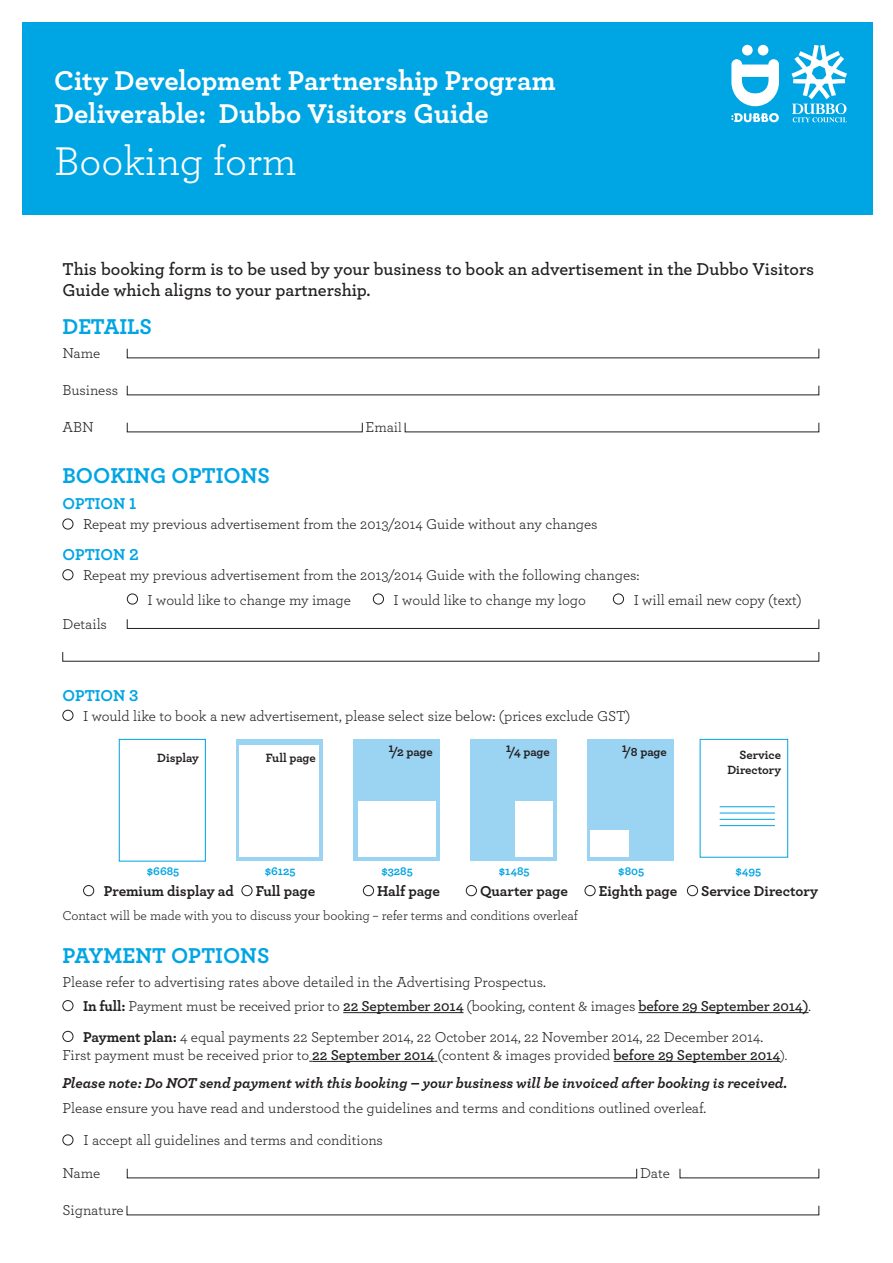
<style>
.page{position:relative;width:893px;height:1263px;background:#fff}
.page>*{position:absolute;margin:0;border:0;box-sizing:border-box;transform-origin:0 0}
.t1{font:42px "Archer";color:#fff}
.t2{font:700 28.5px "Archer";letter-spacing:-.005em;color:#fff}
.t3{font:700 22.5px "Archer";color:#00a5e3}
.t4{font:600 18px/21px "Archer";color:#231f20}
.t5{font:700 16.5px "Archer";color:#00a5e3}
.point_paragraph{font:15px/18px "Archer";letter-spacing:-.005em;color:#231f20;text-align:center}
.point_paragraph-2{font:italic 700 15px "Archer";letter-spacing:-.005em;color:#231f20}
.point_paragraph-3{font:700 15px "Archer";letter-spacing:-.005em;color:#231f20}
.point_paragraph-4{font:13.5px "Archer";letter-spacing:-.005em;color:#231f20}
.point_paragraph-5{font:700 12.6px/15.8px "Archer";letter-spacing:-.005em;color:#231f20;text-align:right}
.t6{font:700 12px "Archer";color:#00a5e3}
.s1{font-size:13.5px}
.s2{font-weight:700}
.s3{font-weight:600}
</style>
<div class="page">
<div style="left:22px;top:23px;width:851px;height:192px;background:#00a5e3"></div>
<svg style="left:731px;top:59px;width:48px;height:47px"></svg>
<div style="left:742px;top:45px;width:11px;height:10px;background:#fff;border-radius:50%"></div>
<div style="left:758px;top:45px;width:10px;height:10px;background:#fff;border-radius:50%"></div>
<svg style="left:731px;top:113px;width:48px;height:9px"></svg>
<svg style="left:791px;top:45px;width:56px;height:77px"></svg>
<hr style="left:343px;top:1012px;width:121px;height:1px;background:#231f20">
<hr style="left:638px;top:1012px;width:171px;height:1px;background:#231f20">
<hr style="left:312px;top:1061px;width:122px;height:1px;background:#231f20">
<hr style="left:613px;top:1061px;width:167px;height:1px;background:#231f20">
<div style="left:62px;top:518px;width:11px;height:11px;border:1px solid #231f20;border-radius:50%"></div>
<div style="left:62px;top:569px;width:11px;height:11px;border:1px solid #231f20;border-radius:50%"></div>
<div style="left:127px;top:593px;width:11px;height:11px;border:1px solid #231f20;border-radius:50%"></div>
<div style="left:373px;top:593px;width:11px;height:11px;border:1px solid #231f20;border-radius:50%"></div>
<div style="left:613px;top:593px;width:11px;height:11px;border:1px solid #231f20;border-radius:50%"></div>
<div style="left:127px;top:619px;width:692px;height:10px;border:1px solid #231f20"></div>
<div style="left:62px;top:710px;width:11px;height:11px;border:1px solid #231f20;border-radius:50%"></div>
<div style="left:83px;top:885px;width:11px;height:11px;border:1px solid #231f20;border-radius:50%"></div>
<div style="left:241px;top:885px;width:11px;height:11px;border:1px solid #231f20;border-radius:50%"></div>
<div style="left:363px;top:885px;width:11px;height:11px;border:1px solid #231f20;border-radius:50%"></div>
<div style="left:466px;top:885px;width:11px;height:11px;border:1px solid #231f20;border-radius:50%"></div>
<div style="left:585px;top:885px;width:11px;height:11px;border:1px solid #231f20;border-radius:50%"></div>
<div style="left:687px;top:885px;width:11px;height:11px;border:1px solid #231f20;border-radius:50%"></div>
<div style="left:62px;top:1000px;width:11px;height:11px;border:1px solid #231f20;border-radius:50%"></div>
<div style="left:62px;top:1031px;width:11px;height:11px;border:1px solid #231f20;border-radius:50%"></div>
<div style="left:62px;top:1134px;width:11px;height:11px;border:1px solid #231f20;border-radius:50%"></div>
<div style="left:353px;top:739px;width:86px;height:122px;background:#9bd3f2"></div>
<div style="left:359px;top:802px;width:77px;height:55px;background:#fff"></div>
<div style="left:236px;top:739px;width:86px;height:122px;background:#9bd3f2"></div>
<div style="left:239px;top:745px;width:80px;height:112px;background:#fff"></div>
<div style="left:119px;top:739px;width:87px;height:122px;background:#fff;border:1px solid #00a5e3"></div>
<div style="left:587px;top:739px;width:86px;height:122px;background:#9bd3f2"></div>
<div style="left:590px;top:830px;width:39px;height:27px;background:#fff"></div>
<div style="left:470px;top:739px;width:86px;height:122px;background:#9bd3f2"></div>
<div style="left:515px;top:802px;width:37px;height:55px;background:#fff"></div>
<hr style="left:720px;top:806px;width:55px;height:1px;background:#00a5e3">
<hr style="left:720px;top:813px;width:55px;height:1px;background:#00a5e3">
<hr style="left:720px;top:819px;width:55px;height:1px;background:#00a5e3">
<hr style="left:720px;top:825px;width:55px;height:1px;background:#00a5e3">
<div style="left:700px;top:739px;width:88px;height:118px;border:1px solid #00a5e3"></div>
<p class="t2" style="left:54px;top:58px;width:503px">City Development Partnership Program</p>
<p class="t2" style="left:54px;top:91px;width:436px">Deliverable: Dubbo Visitors Guide</p>
<p class="t1" style="left:54px;top:132px;width:244px">Booking form</p>
<p class="t4" style="left:62px;top:257px;width:753px">This booking form is to be used by your business to book an advertisement in the Dubbo Visitors<br>Guide which aligns to your partnership.</p>
<p class="t3" style="left:62px;top:309px;width:91px">DETAILS</p>
<p class="point_paragraph" style="left:62px;top:343px;width:39px">Name</p>
<p class="point_paragraph" style="left:62px;top:380px;width:57px">Business</p>
<p class="point_paragraph" style="left:62px;top:417px;width:33px">ABN</p>
<p class="point_paragraph" style="left:366px;top:417px;width:38px">Emai<span class="s1">l</span></p>
<p class="t3" style="left:62px;top:458px;width:209px">BOOKING OPTIONS</p>
<p class="t5" style="left:62px;top:491px;width:75px">OPTION 1</p>
<p class="point_paragraph" style="left:83px;top:515px;width:516px">Repeat my previous advertisement from the 2013/2014 Guide without any changes</p>
<p class="t5" style="left:62px;top:542px;width:78px">OPTION 2</p>
<p class="point_paragraph" style="left:83px;top:565px;width:558px">Repeat my previous advertisement from the 2013/2014 Guide with the following changes:</p>
<p class="point_paragraph" style="left:148px;top:590px;width:205px">I would like to change my image</p>
<p class="point_paragraph" style="left:394px;top:590px;width:194px">I would like to change my logo</p>
<p class="point_paragraph" style="left:634px;top:590px;width:170px">I will email new copy (text)</p>
<p class="point_paragraph" style="left:62px;top:614px;width:46px">Details</p>
<p class="t5" style="left:62px;top:682px;width:78px">OPTION 3</p>
<p class="point_paragraph" style="left:83px;top:706px;width:549px">I would like to book a new advertisement, please select size below: (prices exclude GST)</p>
<p class="point_paragraph-5" style="left:157px;top:749px;width:43px">Display</p>
<p class="point_paragraph-5" style="left:266px;top:749px;width:52px">Full page</p>
<p class="point_paragraph-5" style="left:389px;top:743px;width:46px">1/2 page</p>
<p class="point_paragraph-5" style="left:506px;top:743px;width:46px">1/4 page</p>
<p class="point_paragraph-5" style="left:622px;top:743px;width:47px">1/8 page</p>
<p class="point_paragraph-5" style="left:727px;top:746px;width:55px">Service<br>Directory</p>
<p class="t6" style="left:147px;top:862px;width:34px">$6685</p>
<p class="t6" style="left:265px;top:862px;width:32px">$6125</p>
<p class="t6" style="left:381px;top:862px;width:33px">$3285</p>
<p class="t6" style="left:499px;top:862px;width:33px">$1485</p>
<p class="t6" style="left:618px;top:862px;width:28px">$805</p>
<p class="t6" style="left:735px;top:862px;width:28px">$495</p>
<p class="point_paragraph-3" style="left:104px;top:879px;width:132px">Premium display ad</p>
<p class="point_paragraph-3" style="left:256px;top:879px;width:61px">Full page</p>
<p class="point_paragraph-3" style="left:377px;top:879px;width:64px">Half page</p>
<p class="point_paragraph-3" style="left:480px;top:879px;width:90px">Quarter page</p>
<p class="point_paragraph-3" style="left:599px;top:879px;width:80px">Eighth page</p>
<p class="point_paragraph-3" style="left:701px;top:879px;width:118px">Service Directory</p>
<p class="point_paragraph-4" style="left:62px;top:906px;width:517px">Contact will be made with you to discuss your booking – refer terms and conditions overleaf</p>
<p class="t3" style="left:62px;top:937px;width:209px">PAYMENT OPTIONS</p>
<p class="point_paragraph" style="left:62px;top:972px;width:485px">Please refer to advertising rates above detailed in the Advertising Prospectus.</p>
<p class="point_paragraph" style="left:83px;top:996px;width:729px"><span class="s2">In full:</span> Payment must be received prior to <span class="s3">22 September 2014</span> (booking, content &amp; images <span class="s3">before 29 September 2014)</span><span class="s1">.</span></p>
<p class="point_paragraph" style="left:62px;top:1027px;width:726px"><span class="s2">Payment plan:</span> 4 equal payments 22 September 2014, 22 October 2014, 22 November 2014, 22 December 2014.<br>First payment must be received prior to <span class="s3">22 September 2014</span> (content &amp; images provided <span class="s3">before 29 September 2014</span><span class="s1">).</span></p>
<p class="point_paragraph-2" style="left:62px;top:1071px;width:726px">Please note: Do NOT send payment with this booking – your business will be invoiced after booking is received.</p>
<p class="point_paragraph" style="left:62px;top:1098px;width:645px">Please ensure you have read and understood the guidelines and terms and conditions outlined overleaf.</p>
<p class="point_paragraph" style="left:83px;top:1131px;width:301px">I accept all guidelines and terms and conditions</p>
<p class="point_paragraph" style="left:62px;top:1163px;width:39px">Name</p>
<p class="point_paragraph" style="left:640px;top:1163px;width:31px">Date</p>
<p class="point_paragraph" style="left:62px;top:1200px;width:63px">Signature</p>
</div>
